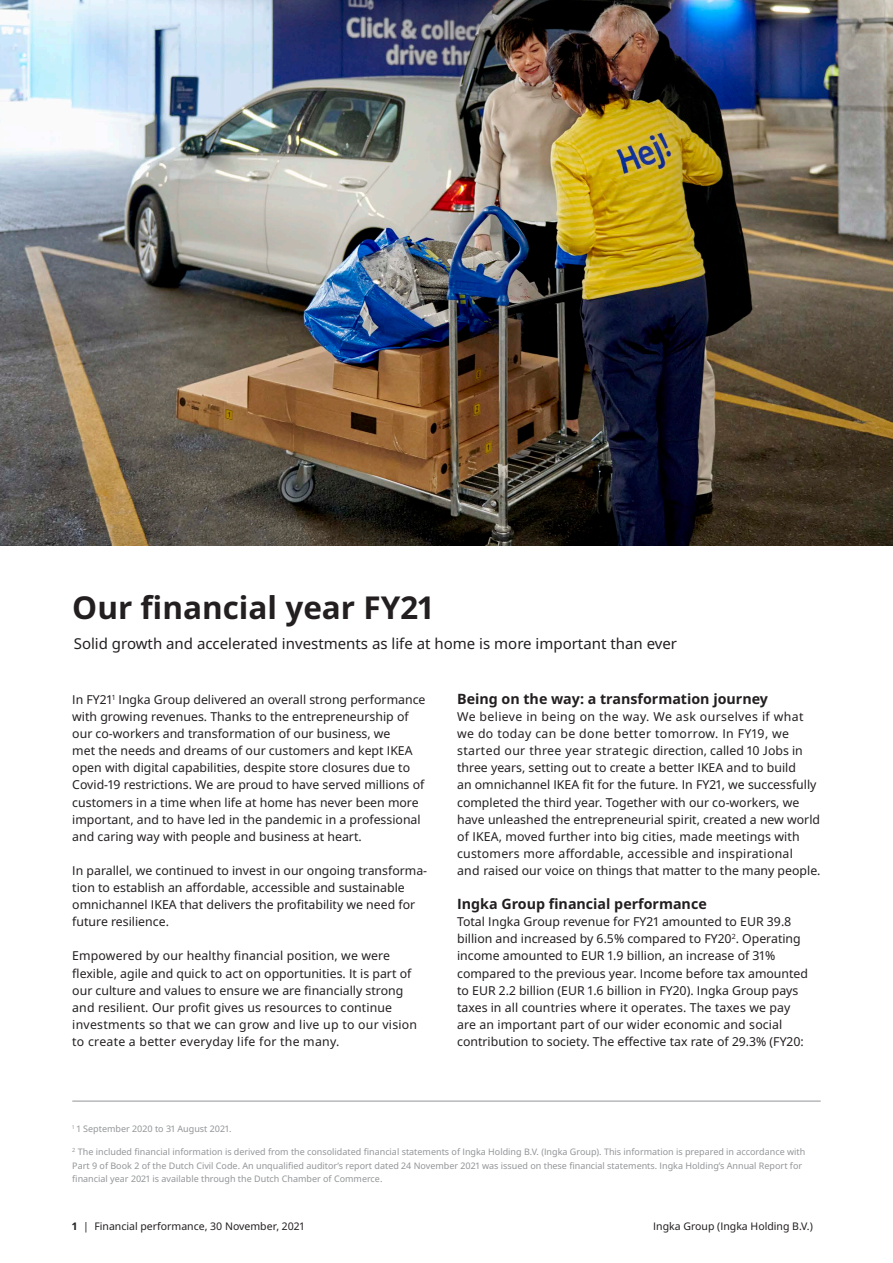
<style>
.page{position:relative;width:893px;height:1263px;background:#fff}
.page>*{position:absolute;margin:0;border:0;box-sizing:border-box;transform-origin:0 0}
.t1{font:700 31.5px "Noto IKEA Latin";color:#231f20}
.t2{font:15px "Noto IKEA Latin";color:#231f20}
.Bröd_första{font:700 14.25px "Noto IKEA Latin";color:#231f20}
.Bröd_första-2{font:12.3px/17.1px "Noto IKEA Latin";color:#231f20}
.t3{font:10.5px "Noto IKEA Latin";color:#231f20}
.Faktatext{font:9px/13.5px "Noto IKEA Latin";color:#939598}
.s1{font-weight:700}
</style>
<div class="page">
<img style="left:0;top:0;width:893px;height:545px">
<hr style="left:72px;top:1101px;width:749px;height:1px;background:#939598">
<p class="t1" style="left:72px;top:585px;width:363px">Our financial year FY21</p>
<p class="t2" style="left:74px;top:633px;width:605px">Solid growth and accelerated investments as life at home is more important than ever</p>
<p class="Bröd_första-2" style="left:72px;top:690px;width:355px">In FY21<sup>1</sup> Ingka Group delivered an overall strong performance with growing revenues. Thanks to the entrepreneurship of our co-workers and transformation of our business, we<br>met the needs and dreams of our customers and kept IKEA open with digital capabilities, despite store closures due to Covid-19 restrictions. We are proud to have served millions of customers in a time when life at home has never been more important, and to have led in the pandemic in a professional and caring way with people and business at heart.</p>
<p class="Bröd_första-2" style="left:72px;top:861px;width:355px">In parallel, we continued to invest in our ongoing transforma&shy;tion to establish an affordable, accessible and sustainable omnichannel IKEA that delivers the profitability we need for future resilience.</p>
<p class="Bröd_första-2" style="left:72px;top:947px;width:346px">Empowered by our healthy financial position, we were flexible, agile and quick to act on opportunities. It is part of our culture and values to ensure we are financially strong and resilient. Our profit gives us resources to continue investments so that we can grow and live up to our vision to create a better everyday life for the many.</p>
<p class="Bröd_första" style="left:457px;top:689px;width:312px">Being on the way: a transformation journey</p>
<p class="Bröd_första-2" style="left:457px;top:707px;width:365px">We believe in being on the way. We ask ourselves if what we do today can be done better tomorrow. In FY19, we started our three year strategic direction, called 10 Jobs in three years, setting out to create a better IKEA and to build<br>an omnichannel IKEA fit for the future. In FY21, we successfully completed the third year. Together with our co-workers, we have unleashed the entrepreneurial spirit, created a new world of IKEA, moved further into big cities, made meetings with customers more affordable, accessible and inspirational<br>and raised our voice on things that matter to the many people.</p>
<p class="Bröd_första" style="left:457px;top:894px;width:251px">Ingka Group financial performance</p>
<p class="Bröd_första-2" style="left:457px;top:913px;width:352px">Total Ingka Group revenue for FY21 amounted to EUR 39.8 billion and increased by 6.5% compared to FY20<sup>2</sup>. Operating income amounted to EUR 1.9 billion, an increase of 31% compared to the previous year. Income before tax amounted to EUR 2.2 billion (EUR 1.6 billion in FY20). Ingka Group pays taxes in all countries where it operates. The taxes we pay are an important part of our wider economic and social contribution to society. The effective tax rate of 29.3% (FY20:</p>
<p class="Faktatext" style="left:72px;top:1122px;width:161px"><sup>1</sup> 1 September 2020 to 31 August 2021.</p>
<p class="Faktatext" style="left:72px;top:1145px;width:734px"><sup>2</sup> The included financial information is derived from the consolidated financial statements of Ingka Holding B.V. (Ingka Group). This information is prepared in accordance with<br>Part 9 of Book 2 of the Dutch Civil Code. An unqualified auditor’s report dated 24 November 2021 was issued on these financial statements. Ingka Holding’s Annual Report for financial year 2021 is available through the Dutch Chamber of Commerce.</p>
<p class="t3" style="left:72px;top:1218px;width:234px"><span class="s1">1</span> | Financial performance, 30 November, 2021</p>
<p class="t3" style="left:653px;top:1218px;width:161px">Ingka Group (Ingka Holding B.V.)</p>
</div>
